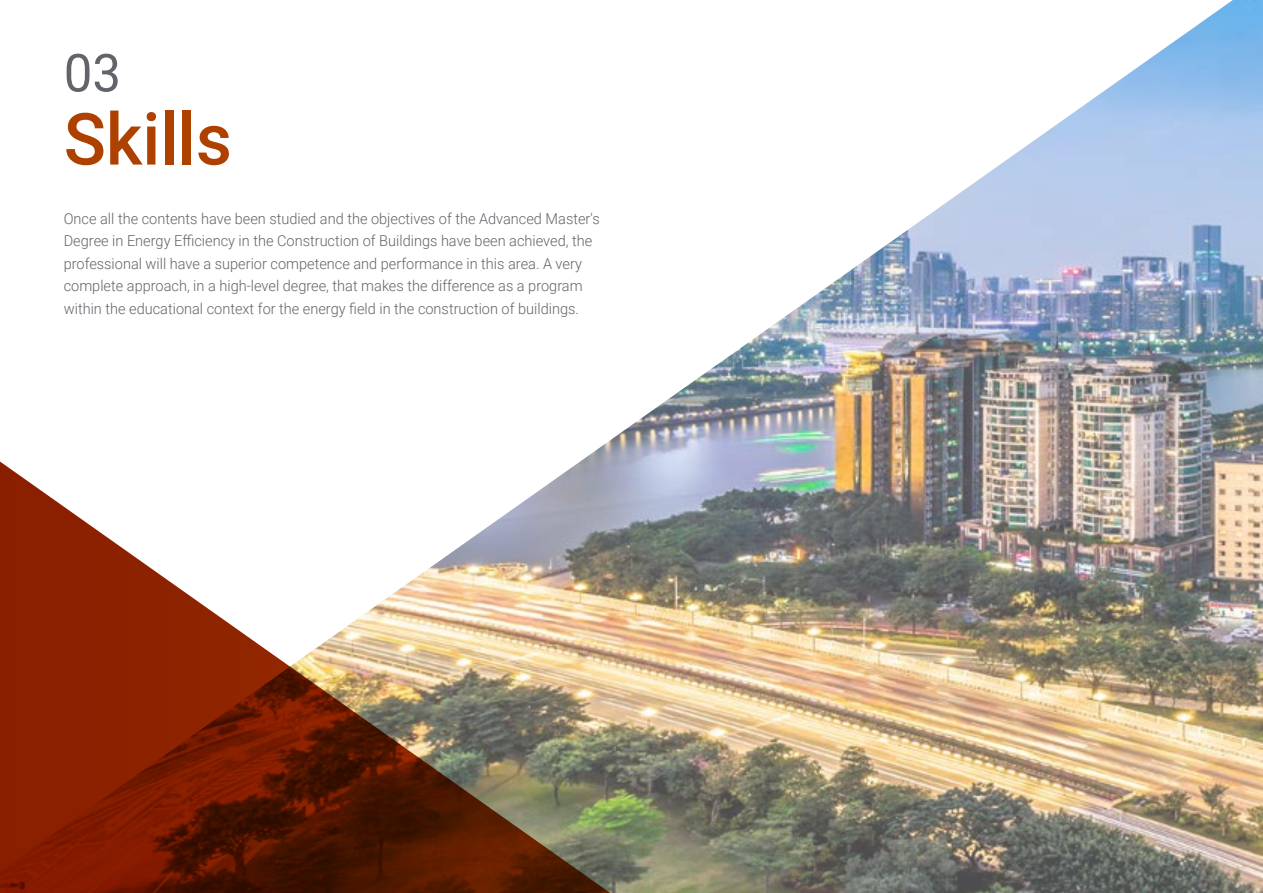
<style>
.page{position:relative;width:1263px;height:893px;background:#fff}
.page>*{position:absolute;margin:0;border:0;box-sizing:border-box;transform-origin:0 0}
.t1{font:500 72px "Roboto";color:#ae4000}
.t2{font:52.5px "Roboto";color:#61646a}
.t3{font:300 15px/22.5px "Roboto";color:#61646a}
</style>
<div class="page">
<img style="left:602px;top:0;width:661px;height:893px">
<svg style="left:0;top:446px;width:640px;height:447px"></svg>
<h2 class="t2" style="left:64px;top:36px;width:59px">03</h2>
<h1 class="t1" style="left:64px;top:89px;width:170px">Skills</h1>
<p class="t3" style="left:64px;top:207px;width:537px">Once all the contents have been studied and the objectives of the Advanced Master's Degree in Energy Efficiency in the Construction of Buildings have been achieved, the professional will have a superior competence and performance in this area. A very complete approach, in a high-level degree, that makes the difference as a program within the educational context for the energy field in the construction of buildings.</p>
</div>
